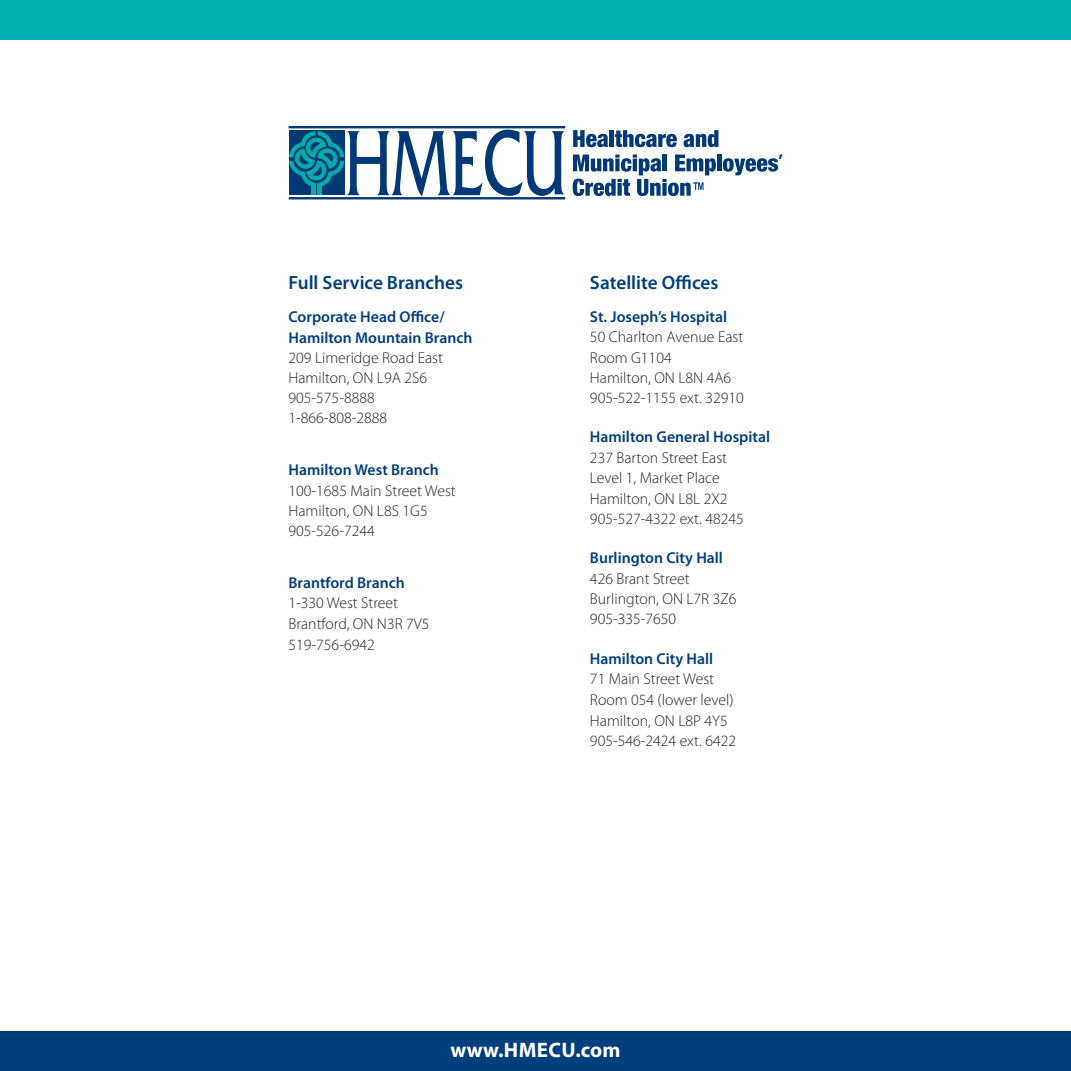
<style>
.page{position:relative;width:1071px;height:1071px;background:#fff}
.page>*{position:absolute;margin:0;border:0;box-sizing:border-box;transform-origin:0 0}
.t1{font:700 21px "Myriad Pro";letter-spacing:.02em;color:#fff}
.t2{font:600 19.25px "Myriad Pro";color:#003e7e}
.t3{font:300 15.75px/20.1px "Myriad Pro";color:#231f20}
.t4{font:600 15.75px/20.7px "Myriad Pro";color:#003e7e}
</style>
<div class="page">
<svg style="left:289px;top:130px;width:275px;height:66px"></svg>
<hr style="left:289px;top:126px;width:276px;height:2px;background:#003976">
<hr style="left:289px;top:197px;width:276px;height:2px;background:#003976">
<svg style="left:573px;top:130px;width:35px;height:17px"></svg>
<hr style="left:610px;top:130px;width:4px;height:17px;background:#003976">
<svg style="left:615px;top:130px;width:62px;height:17px"></svg>
<svg style="left:684px;top:130px;width:35px;height:17px"></svg>
<hr style="left:717px;top:155px;width:4px;height:16px;background:#003976">
<svg style="left:573px;top:155px;width:143px;height:41px"></svg>
<svg style="left:723px;top:154px;width:59px;height:21px"></svg>
<div style="left:0;top:0;width:1071px;height:39px;background:#00b1b1"></div>
<div style="left:0;top:1032px;width:1071px;height:39px;background:#003e7e"></div>
<p class="t2" style="left:289px;top:270px;width:176px">Full Service Branches</p>
<p class="t4" style="left:289px;top:306px;width:185px">Corporate Head Office/<br>Hamilton Mountain Branch</p>
<p class="t3" style="left:289px;top:348px;width:156px">209 Limeridge Road East<br>Hamilton, ON L9A 2S6<br>905-575-8888<br>1-866-808-2888</p>
<p class="t4" style="left:289px;top:459px;width:152px">Hamilton West Branch</p>
<p class="t3" style="left:289px;top:480px;width:169px">100-1685 Main Street West<br>Hamilton, ON L8S 1G5<br>905-526-7244</p>
<p class="t4" style="left:289px;top:572px;width:118px">Brantford Branch</p>
<p class="t3" style="left:289px;top:593px;width:142px;line-height:20.7px">1-330 West Street<br>Brantford, ON N3R 7V5<br>519-756-6942</p>
<p class="t2" style="left:590px;top:270px;width:130px">Satellite Offices</p>
<p class="t4" style="left:590px;top:306px;width:139px">St. Joseph’s Hospital</p>
<p class="t3" style="left:590px;top:327px;width:155px">50 Charlton Avenue East<br>Room G1104<br>Hamilton, ON L8N 4A6<br>905-522-1155 ext. 32910</p>
<p class="t4" style="left:590px;top:426px;width:182px">Hamilton General Hospital</p>
<p class="t3" style="left:590px;top:447px;width:155px">237 Barton Street East<br>Level 1, Market Place<br>Hamilton, ON L8L 2X2<br>905-527-4322 ext. 48245</p>
<p class="t4" style="left:590px;top:547px;width:135px">Burlington City Hall</p>
<p class="t3" style="left:590px;top:568px;width:148px">426 Brant Street<br>Burlington, ON L7R 3Z6<br>905-335-7650</p>
<p class="t4" style="left:590px;top:648px;width:125px">Hamilton City Hall</p>
<p class="t3" style="left:590px;top:669px;width:148px;line-height:20.7px">71 Main Street West<br>Room 054 (lower level)<br>Hamilton, ON L8P 4Y5<br>905-546-2424 ext. 6422</p>
<h1 class="t1" style="left:451px;top:1037px;width:171px">www.HMECU.com</h1>
</div>
